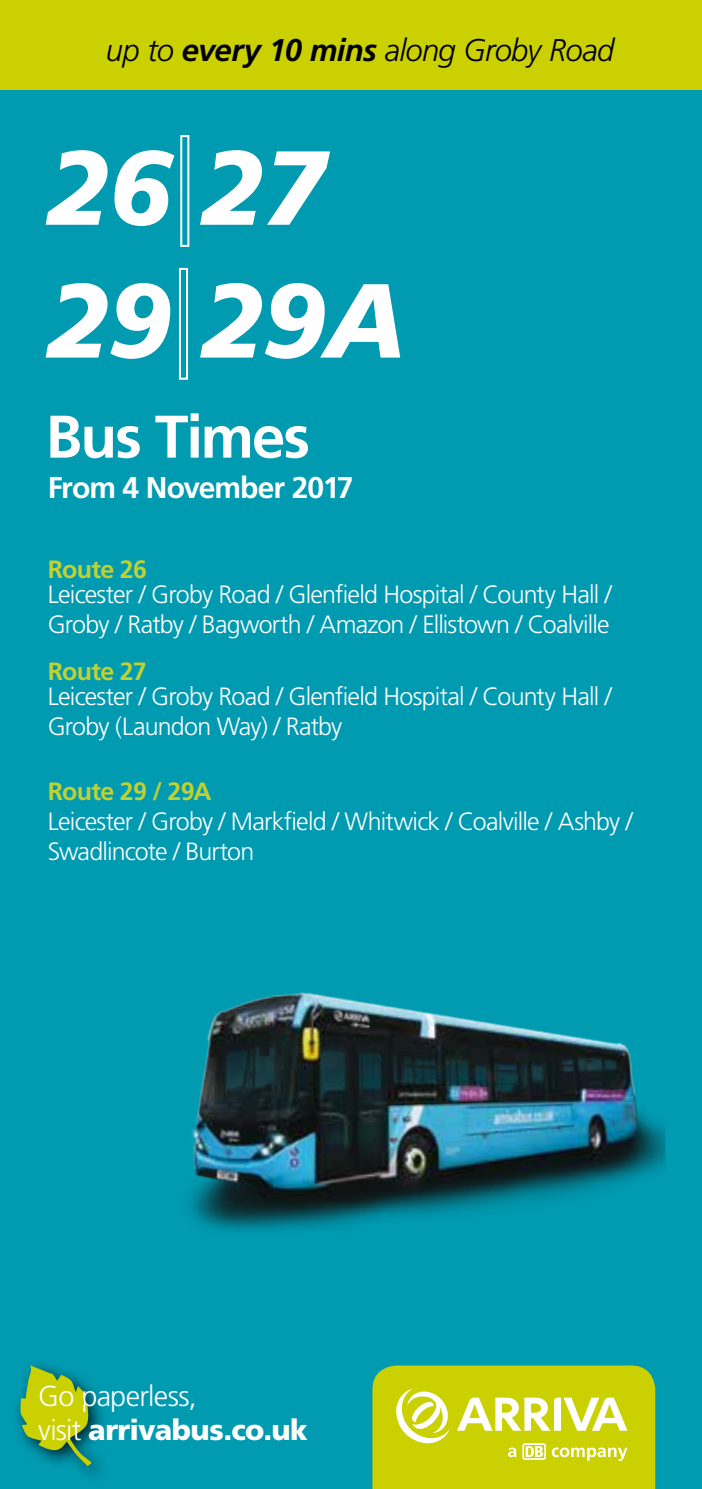
<style>
.page{position:relative;width:702px;height:1489px;background:#fff}
.page>*{position:absolute;margin:0;border:0;box-sizing:border-box;transform-origin:0 0}
.t1{font:italic 900 105px "Frutiger";letter-spacing:-.02em;color:#fff}
.t2{font:700 60px "Frutiger";letter-spacing:-.035em;color:#fff}
.t3{font:italic 300 31.5px "Frutiger";letter-spacing:-.025em;color:#000}
.t4{font:700 30px "Frutiger";letter-spacing:-.03em;color:#fff}
.t5{font:300 28.75px/34.5px "Frutiger";letter-spacing:-.025em;color:#fff}
.t6{font:italic 900 27.5px "Frutiger";letter-spacing:-.02em;color:#fff}
.t7{font:300 25px/30px "Frutiger";letter-spacing:-.03em;color:#fff}
.t8{font:700 25px "Frutiger";letter-spacing:-.03em;color:#c1d132}
.t9{font:700 25px "Frutiger";letter-spacing:.015em;color:#fff}
.s1{font-weight:700}
.s2{font-weight:900}
</style>
<div class="page">
<div style="left:0;top:0;width:702px;height:1488px;background:#009ab1"></div>
<div style="left:0;top:0;width:702px;height:90px;background:#cbd000"></div>
<div style="left:11px;top:1357px;width:98px;height:126px;background:#000;opacity:.75"></div>
<svg style="left:20px;top:1365px;width:72px;height:100px"></svg>
<svg style="left:372px;top:1365px;width:283px;height:123px;background:#cfd523"></svg>
<img style="left:190px;top:992px;width:475px;height:240px">
<div style="left:179px;top:268px;width:9px;height:112px;border:2px solid #fff"></div>
<div style="left:180px;top:135px;width:9px;height:112px;border:2px solid #fff"></div>
<p class="t3" style="left:106px;top:32px;width:510px">up to <span class="s1">every 10 mins</span> along Groby Road</p>
<h1 class="t1" style="left:46px;top:125px;width:282px">26 27</h1>
<h1 class="t1" style="left:46px;top:258px;width:362px">29 29A</h1>
<h2 class="t2" style="left:46px;top:401px;width:266px">Bus Times</h2>
<p class="t4" style="left:48px;top:469px;width:307px">From 4 November 2017</p>
<p class="t8" style="left:48px;top:554px;width:101px">Route 26</p>
<p class="t7" style="left:48px;top:579px;width:565px">Leicester / Groby Road / Glenfield Hospital / County Hall /<br>Groby / Ratby / Bagworth / Amazon / Ellistown / Coalville</p>
<p class="t8" style="left:48px;top:657px;width:100px">Route 27</p>
<p class="t7" style="left:48px;top:682px;width:565px">Leicester / Groby Road / Glenfield Hospital / County Hall /<br>Groby (Laundon Way) / Ratby</p>
<p class="t8" style="left:48px;top:777px;width:165px">Route 29 / 29A</p>
<p class="t7" style="left:48px;top:807px;width:586px">Leicester / Groby / Markfield / Whitwick / Coalville / Ashby /<br>Swadlincote / Burton</p>
<p class="t5" style="left:38px;top:1378px;width:271px">Go paperless,<br>visit <span class="s2">arrivabus.co.uk</span></p>
<p class="t6" style="left:65px;top:1424px;width:211px">arrivabus.co.uk</p>
<p class="t9" style="left:52px;top:1429px;width:187px">arrivabus.co.uk</p>
</div>
